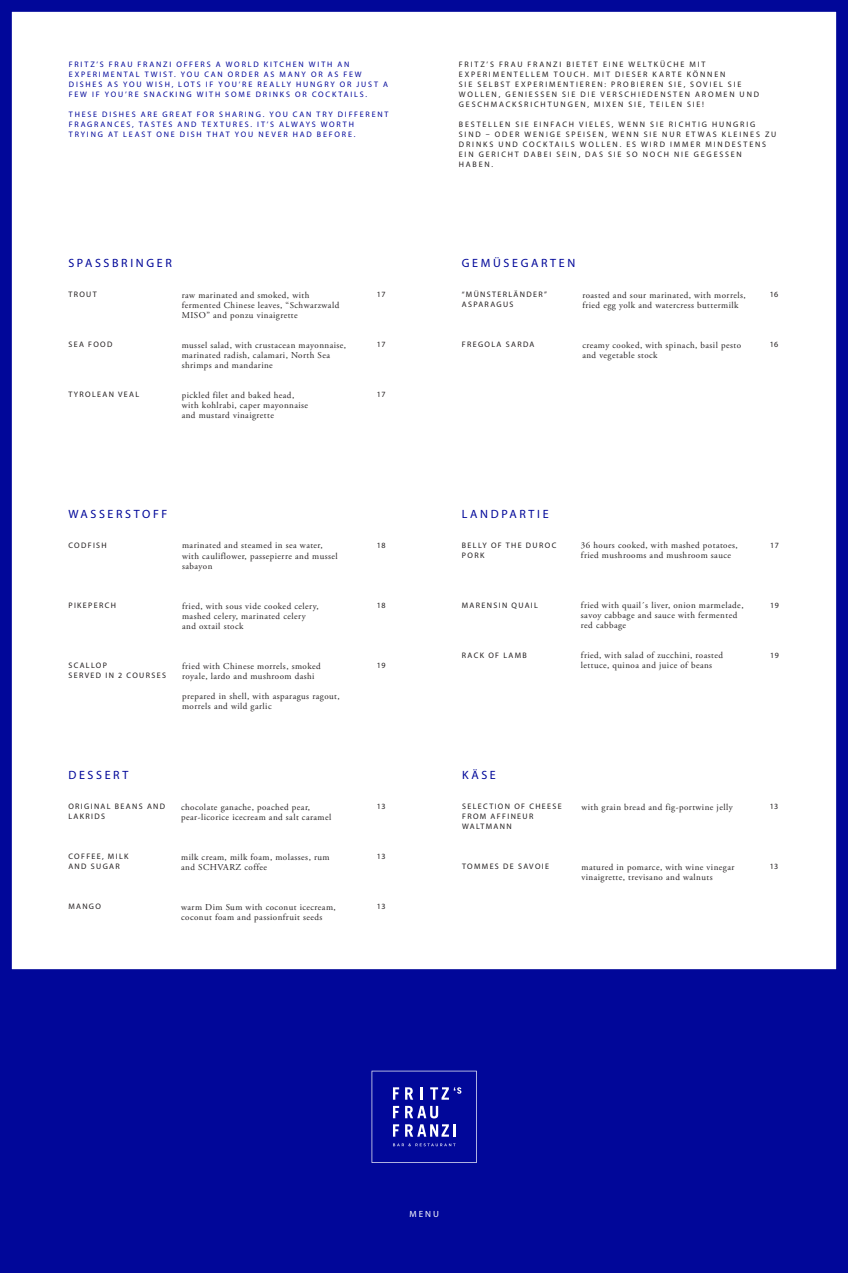
<style>
.page{position:relative;width:848px;height:1273px;background:#fff}
.page>*{position:absolute;margin:0;border:0;box-sizing:border-box;transform-origin:0 0}
.t1{font:12px "Myriad Pro";letter-spacing:.22em;color:#010799}
.t2{font:9px/10px "Adobe Garamond Pro";letter-spacing:.05em;color:#231f20}
.t3{font:9px "Myriad Pro";color:#fff}
.t4{font:8px/10px "Myriad Pro";letter-spacing:.22em;color:#231f20}
.t5{font:8px/10px "Myriad Pro";letter-spacing:.23em;color:#010799}
.t6{font:8px/10px "Myriad Pro";letter-spacing:.17em;color:#231f20}
</style>
<div class="page">
<div style="left:0;top:39px;width:848px;height:1234px;background:#010799"></div>
<div style="left:7px;top:7px;width:833px;height:966px;background:#fff"></div>
<div style="left:3px;top:3px;width:842px;height:975px;border:9px solid #010799"></div>
<svg style="left:371px;top:1070px;width:106px;height:93px"></svg>
<p class="t5" style="left:69px;top:59px;width:320px">FRITZ’S FRAU FRANZI OFFERS A WORLD KITCHEN WITH AN EXPERIMENTAL TWIST. YOU CAN ORDER AS MANY OR AS FEW DISHES AS YOU WISH, LOTS IF YOU’RE REALLY HUNGRY OR JUST A FEW IF YOU’RE SNACKING WITH SOME DRINKS OR COCKTAILS.</p>
<p class="t5" style="left:69px;top:109px;width:321px">THESE DISHES ARE GREAT FOR SHARING. YOU CAN TRY DIFFERENT<br>FRAGRANCES, TASTES AND TEXTURES. IT’S ALWAYS WORTH<br>TRYING AT LEAST ONE DISH THAT YOU NEVER HAD BEFORE.</p>
<p class="t4" style="left:459px;top:59px;width:302px">FRITZ’S FRAU FRANZI BIETET EINE WELTKÜCHE MIT EXPERIMENTELLEM TOUCH. MIT DIESER KARTE KÖNNEN<br>SIE SELBST EXPERIMENTIEREN: PROBIEREN SIE, SOVIEL SIE WOLLEN, GENIESSEN SIE DIE VERSCHIEDENSTEN AROMEN UND GESCHMACKSRICHTUNGEN, MIXEN SIE, TEILEN SIE!</p>
<p class="t4" style="left:459px;top:119px;width:319px">BESTELLEN SIE EINFACH VIELES, WENN SIE RICHTIG HUNGRIG SIND – ODER WENIGE SPEISEN, WENN SIE NUR ETWAS KLEINES ZU DRINKS UND COCKTAILS WOLLEN. ES WIRD IMMER MINDESTENS EIN GERICHT DABEI SEIN, DAS SIE SO NOCH NIE GEGESSEN HABEN.</p>
<h1 class="t1" style="left:68px;top:255px;width:105px">SPASSBRINGER</h1>
<p class="t4" style="left:68px;top:289px;width:30px">TROUT</p>
<p class="t4" style="left:68px;top:339px;width:46px">SEA FOOD</p>
<p class="t6" style="left:68px;top:389px;width:72px">TYROLEAN VEAL</p>
<p class="t2" style="left:182px;top:290px;width:159px">raw marinated and smoked, with fermented Chinese leaves, “Schwarzwald<br>MISO” and ponzu vinaigrette</p>
<p class="t2" style="left:182px;top:340px;width:166px">mussel salad, with crustacean mayonnaise, marinated radish, calamari, North Sea shrimps and mandarine</p>
<p class="t2" style="left:182px;top:390px;width:128px">pickled filet and baked head, with kohlrabi, caper mayonnaise and mustard vinaigrette</p>
<p class="t4" style="left:377px;top:289px;width:10px">17</p>
<p class="t4" style="left:377px;top:339px;width:10px">17</p>
<p class="t4" style="left:377px;top:389px;width:10px">17</p>
<h1 class="t1" style="left:462px;top:255px;width:115px">GEMÜSEGARTEN</h1>
<p class="t6" style="left:462px;top:289px;width:87px">“MÜNSTERLÄNDER”<br>ASPARAGUS</p>
<p class="t6" style="left:462px;top:339px;width:74px">FREGOLA SARDA</p>
<p class="t2" style="left:582px;top:290px;width:165px">roasted and sour marinated, with morrels, fried egg yolk and watercress buttermilk</p>
<p class="t2" style="left:582px;top:340px;width:160px">creamy cooked, with spinach, basil pesto and vegetable stock</p>
<p class="t4" style="left:769px;top:289px;width:10px">16</p>
<p class="t4" style="left:769px;top:339px;width:10px">16</p>
<h1 class="t1" style="left:68px;top:506px;width:100px">WASSERSTOFF</h1>
<p class="t6" style="left:68px;top:540px;width:40px">CODFISH</p>
<p class="t6" style="left:68px;top:600px;width:49px">PIKEPERCH</p>
<p class="t6" style="left:68px;top:660px;width:99px">SCALLOP<br>SERVED IN 2 COURSES</p>
<p class="t2" style="left:182px;top:541px;width:157px">marinated and steamed in sea water, with cauliflower, passepierre and mussel sabayon</p>
<p class="t2" style="left:182px;top:601px;width:138px">fried, with sous vide cooked celery, mashed celery, marinated celery and oxtail stock</p>
<p class="t2" style="left:182px;top:661px;width:140px">fried with Chinese morrels, smoked royale, lardo and mushroom dashi</p>
<p class="t2" style="left:182px;top:691px;width:159px">prepared in shell, with asparagus ragout, morrels and wild garlic</p>
<p class="t4" style="left:377px;top:540px;width:10px">18</p>
<p class="t4" style="left:377px;top:600px;width:10px">18</p>
<p class="t4" style="left:377px;top:660px;width:10px">19</p>
<h1 class="t1" style="left:462px;top:506px;width:88px">LANDPARTIE</h1>
<p class="t6" style="left:462px;top:540px;width:96px">BELLY OF THE DUROC<br>PORK</p>
<p class="t6" style="left:462px;top:600px;width:78px">MARENSIN QUAIL</p>
<p class="t6" style="left:462px;top:650px;width:66px">RACK OF LAMB</p>
<p class="t2" style="left:581px;top:541px;width:158px">36 hours cooked, with mashed potatoes, fried mushrooms and mushroom sauce</p>
<p class="t2" style="left:581px;top:601px;width:164px">fried with quail´s liver, onion marmelade, savoy cabbage and sauce with fermented red cabbage</p>
<p class="t2" style="left:581px;top:651px;width:144px">fried, with salad of zucchini, roasted lettuce, quinoa and juice of beans</p>
<p class="t4" style="left:770px;top:540px;width:10px">17</p>
<p class="t4" style="left:770px;top:600px;width:10px">19</p>
<p class="t4" style="left:770px;top:650px;width:10px">19</p>
<h1 class="t1" style="left:68px;top:767px;width:61px">DESSERT</h1>
<p class="t6" style="left:68px;top:801px;width:98px">ORIGINAL BEANS AND<br>LAKRIDS</p>
<p class="t6" style="left:68px;top:851px;width:62px">COFFEE, MILK<br>AND SUGAR</p>
<p class="t4" style="left:68px;top:901px;width:34px">MANGO</p>
<p class="t2" style="left:181px;top:802px;width:152px">chocolate ganache, poached pear, pear-licorice icecream and salt caramel</p>
<p class="t2" style="left:181px;top:852px;width:150px">milk cream, milk foam, molasses, rum and SCHVARZ coffee</p>
<p class="t2" style="left:181px;top:902px;width:156px">warm Dim Sum with coconut icecream, coconut foam and passionfruit seeds</p>
<p class="t4" style="left:377px;top:801px;width:10px">13</p>
<p class="t4" style="left:377px;top:851px;width:10px">13</p>
<p class="t4" style="left:377px;top:901px;width:10px">13</p>
<h1 class="t1" style="left:462px;top:767px;width:35px">KÄSE</h1>
<p class="t6" style="left:462px;top:801px;width:101px">SELECTION OF CHEESE<br>FROM AFFINEUR<br>WALTMANN</p>
<p class="t6" style="left:462px;top:861px;width:88px">TOMMES DE SAVOIE</p>
<p class="t2" style="left:581px;top:802px;width:153px">with grain bread and fig-portwine jelly</p>
<p class="t2" style="left:581px;top:862px;width:154px">matured in pomarce, with wine vinegar vinaigrette, trevisano and walnuts</p>
<p class="t4" style="left:769px;top:801px;width:10px">13</p>
<p class="t4" style="left:769px;top:861px;width:10px">13</p>
<p class="t3" style="left:409px;top:1209px;width:31px">MENU</p>
</div>
